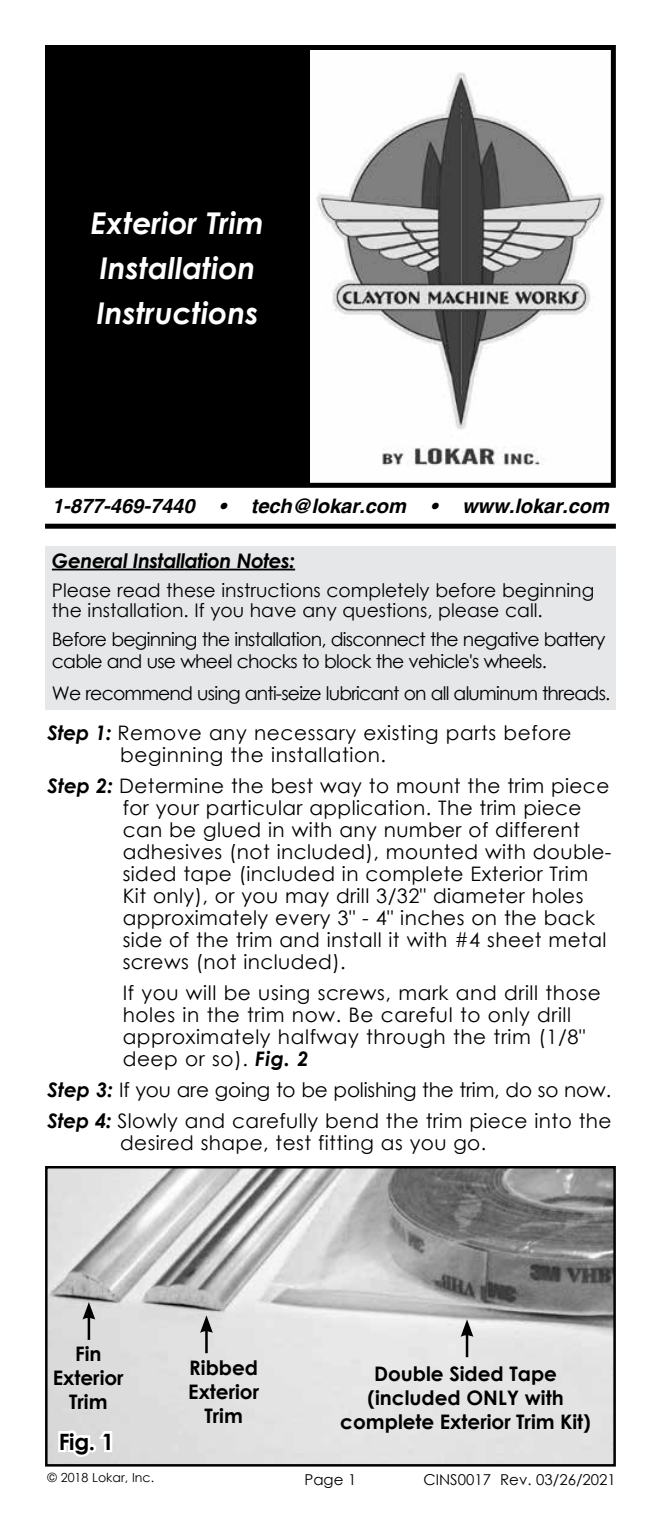
<style>
.page{position:relative;width:661px;height:1530px;background:#fff}
.page>*{position:absolute;margin:0;border:0;box-sizing:border-box;transform-origin:0 0}
.t1{font:italic 700 30px/45px "Century Gothic";color:#fff}
.t2{font:700 22.5px "Century Gothic";color:#000}
.t3{font:20px/22px "Century Gothic";letter-spacing:.02em;color:#000}
.t4{font:700 20px/24px "Century Gothic";color:#000;text-align:center}
.t5{font:italic 700 20px "Helvetica";color:#000}
.t6{font:italic 700 20px "Century Gothic";letter-spacing:-.025em;color:#000}
.t7{font:18.75px/22.5px "Century Gothic";letter-spacing:-.04em;color:#000}
.t8{font:18.75px/20px "Century Gothic";color:#000}
.t9{font:15px "Century Gothic";color:#000}
.t10{font:12.5px "Century Gothic";color:#000}
.s1{font-weight:700;font-style:italic}
</style>
<div class="page">
<div style="left:45px;top:546px;width:570px;height:163px;background:#e6e7e8"></div>
<hr style="left:52px;top:569px;width:243px;height:1px;background:#000">
<img style="left:48px;top:1169px;width:564px;height:295px">
<div style="left:45px;top:1166px;width:570px;height:301px;border:2px solid #000"></div>
<svg style="left:56px;top:1426px;width:59px;height:35px"></svg>
<hr style="left:465px;top:1333px;width:3px;height:24px;background:#000">
<svg style="left:460px;top:1319px;width:13px;height:18px"></svg>
<hr style="left:205px;top:1329px;width:2px;height:24px;background:#000">
<svg style="left:200px;top:1315px;width:13px;height:18px"></svg>
<hr style="left:88px;top:1316px;width:2px;height:24px;background:#000">
<svg style="left:82px;top:1302px;width:13px;height:18px"></svg>
<div style="left:45px;top:524px;width:570px;height:5px;background:#000"></div>
<img style="left:316px;top:72px;width:289px;height:394px">
<div style="left:45px;top:45px;width:570px;height:443px;border:5px solid #000"></div>
<div style="left:45px;top:45px;width:265px;height:439px;background:#000"></div>
<h1 class="t1" style="left:91px;top:199px;width:175px">Exterior Trim<br>Installation<br>Instructions</h1>
<p class="t5" style="left:52px;top:494px;width:558px">1-877-469-7440 • tech@lokar.com • www.lokar.com</p>
<p class="t6" style="left:52px;top:545px;width:244px">General Installation Notes:</p>
<p class="t8" style="left:52px;top:580px;width:543px">Please read these instructions completely before beginning the installation. If you have any questions, please call.</p>
<p class="t7" style="left:52px;top:627px;width:554px">Before beginning the installation, disconnect the negative battery cable and use wheel chocks to block the vehicle's wheels.</p>
<p class="t7" style="left:52px;top:681px;width:559px">We recommend using anti-seize lubricant on all aluminum threads.</p>
<p class="t3" style="left:120px;top:721px;width:452px;text-indent:-72px"><span class="s1">Step 1:</span> Remove any necessary existing parts before beginning the installation.</p>
<p class="t3" style="left:123px;top:774px;width:490px;text-indent:-75px"><span class="s1">Step 2:</span> Determine the best way to mount the trim piece for your particular application. The trim piece can be glued in with any number of different adhesives (not included), mounted with double&shy;sided tape (included in complete Exterior Trim Kit only), or you may drill 3/32" diameter holes approximately every 3" - 4" inches on the back side of the trim and install it with #4 sheet metal screws (not included).</p>
<p class="t3" style="left:123px;top:981px;width:479px">If you will be using screws, mark and drill those holes in the trim now. Be careful to only drill approximately halfway through the trim (1/8" deep or so). <span class="s1">Fig. 2</span></p>
<p class="t3" style="left:48px;top:1074px;width:565px;line-height:31px"><span class="s1">Step 3:</span> If you are going to be polishing the trim, do so now.<br><span class="s1">Step 4:</span> Slowly and carefully bend the trim piece into the</p>
<p class="t3" style="left:120px;top:1131px;width:367px">desired shape, test fitting as you go.</p>
<p class="t4" style="left:53px;top:1341px;width:72px">Fin<br>Exterior<br>Trim</p>
<p class="t2" style="left:59px;top:1424px;width:57px">Fig. 1</p>
<p class="t4" style="left:188px;top:1355px;width:72px">Ribbed<br>Exterior<br>Trim</p>
<p class="t4" style="left:340px;top:1360px;width:252px">Double Sided Tape (included ONLY with complete Exterior Trim Kit)</p>
<p class="t10" style="left:48px;top:1469px;width:108px">© 2018 Lokar, Inc.</p>
<p class="t9" style="left:304px;top:1469px;width:53px">Page 1</p>
<p class="t9" style="left:423px;top:1469px;width:194px">CINS0017 Rev. 03/26/2021</p>
</div>
